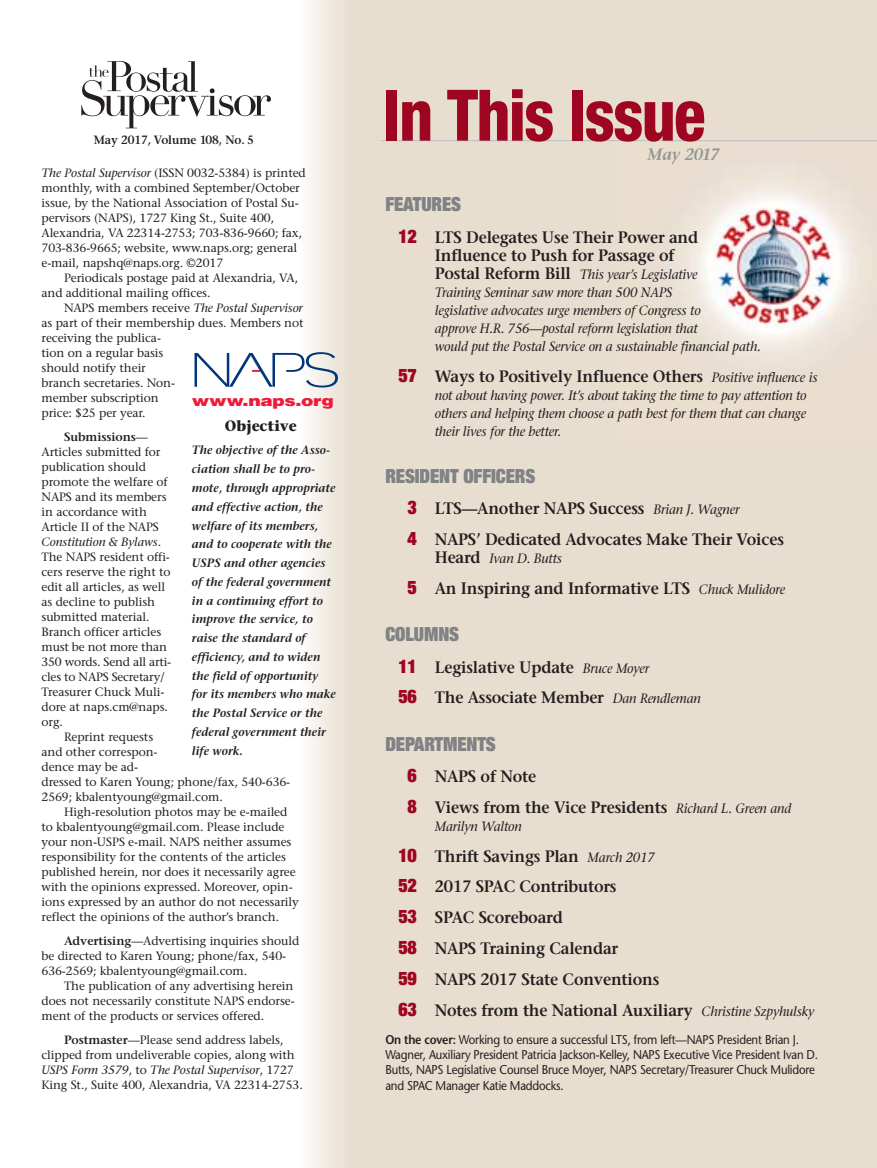
<style>
.page{position:relative;width:877px;height:1168px;background:#fff}
.page>*{position:absolute;margin:0;border:0;box-sizing:border-box;transform-origin:0 0}
.t1{font:800 condensed 71.1px "Helvetica Neue";letter-spacing:-.025em;color:#9e0520;scale:.92 1}
.t2{font:900 expanded 19.5px "Helvetica Neue";letter-spacing:-.005em;color:#808285;scale:.95 1}
.t3{font:600 16.5px/30.8px "Stone Serif";letter-spacing:-.01em;color:#231f20;scale:.95 1}
.t4{font:italic 600 16.5px "Stone Serif";letter-spacing:-.005em;color:#939598;scale:.95 1}
.t5{font:900 15px "Helvetica";letter-spacing:-.02em;color:#ed1a3a;scale:1.24 1}
.t6{font:700 15px "Stone Serif";color:#231f20;scale:.95 1}
.t7{font:italic 13.5px/18px "Stone Serif";letter-spacing:-.01em;color:#231f20;scale:.95 1}
.t8{font:12.75px/15.5px "Stone Sans";letter-spacing:-.015em;color:#231f20;scale:.9 1}
.t9{font:12px/15px "Stone Serif";letter-spacing:-.005em;color:#231f20}
.t10{font:italic 600 12px/18.8px "Stone Serif";color:#231f20;scale:.95 1}
.t11{font:600 12px "Stone Serif";letter-spacing:-.005em;color:#231f20;scale:.95 1}
.t12{font:italic 12px "Stone Serif";letter-spacing:-.005em;color:#231f20}
.t13{font:600 12px "Stone Serif";letter-spacing:-.005em;color:#231f20}
.s1{font-style:italic}
.s2{font-weight:400}
.s3{font-style:normal}
.s4{font-weight:600}
.s5{font-family:"Helvetica Neue";font-weight:900;font-stretch:expanded;font-size:18.75px;color:#9e0520}
.s6{font-weight:600;font-style:normal;font-size:16.5px}
.s7{font-weight:400;font-style:italic;font-size:13.5px}
</style>
<div class="page">
<div style="left:325px;top:0;width:552px;height:1167px;background:#e7decf"></div>
<div style="left:299px;top:0;width:49px;height:1167px;background:linear-gradient(to right,#fdfefd,#e7e0d1)"></div>
<svg style="left:81px;top:61px;width:189px;height:67px"></svg>
<svg style="left:195px;top:352px;width:143px;height:35px"></svg>
<img style="left:678px;top:173px;width:186px;height:181px">
<hr style="left:381px;top:140px;width:496px;height:1px;background:#bbbdc0">
<p class="t11" style="left:94px;top:135px;width:170px">May 2017, Volume 108, No. 5</p>
<p class="t9" style="left:42px;top:166px;width:266px"><span class="s1">The Postal Supervisor</span> (ISSN 0032-5384) is printed monthly, with a combined September/October issue, by the National Association of Postal Su&shy;pervisors (NAPS), 1727 King St., Suite 400, Alexandria, VA 22314-2753; 703-836-9660; fax, 703-836-9665; website, www.naps.org; general e-mail, napshq@naps.org. ©2017</p>
<p class="t9" style="left:42px;top:271px;width:258px;text-indent:22px">Periodicals postage paid at Alexandria, VA, and additional mailing offices.</p>
<p class="t9" style="left:42px;top:301px;width:263px;text-indent:22px">NAPS members receive <span class="s1">The Postal Supervisor </span>as part of their membership dues. Members not receiving the publica-<br>tion on a regular basis<br>should notify their<br>branch secretaries. Non-<br>member subscription<br>price: $25 per year.</p>
<p class="t13" style="left:64px;top:432px;width:85px">Submissions<span class="s2">—</span></p>
<p class="t9" style="left:42px;top:445px;width:121px">Articles submitted for</p>
<p class="t9" style="left:42px;top:460px;width:106px">publication should</p>
<p class="t9" style="left:42px;top:475px;width:128px">promote the welfare of</p>
<p class="t9" style="left:42px;top:490px;width:127px">NAPS and its members</p>
<p class="t9" style="left:42px;top:505px;width:107px">in accordance with</p>
<p class="t9" style="left:42px;top:520px;width:119px">Article II of the NAPS</p>
<p class="t12" style="left:42px;top:537px;width:121px">Constitution &amp; Bylaws<span class="s3">.</span></p>
<p class="t9" style="left:42px;top:550px;width:130px">The NAPS resident offi-</p>
<p class="t9" style="left:42px;top:565px;width:131px">cers reserve the right to</p>
<p class="t9" style="left:42px;top:580px;width:125px">edit all articles, as well</p>
<p class="t9" style="left:42px;top:595px;width:115px">as decline to publish</p>
<p class="t9" style="left:42px;top:610px;width:110px">submitted material.</p>
<p class="t9" style="left:42px;top:625px;width:121px">Branch officer articles</p>
<p class="t9" style="left:42px;top:640px;width:127px">must be not more than</p>
<p class="t9" style="left:42px;top:655px;width:131px">350 words. Send all arti-</p>
<p class="t9" style="left:42px;top:670px;width:125px">cles to NAPS Secretary/</p>
<p class="t9" style="left:42px;top:685px;width:125px">Treasurer Chuck Muli-</p>
<p class="t9" style="left:42px;top:700px;width:128px">dore at naps.cm@naps.</p>
<p class="t9" style="left:42px;top:715px;width:23px">org.</p>
<p class="t9" style="left:64px;top:730px;width:91px">Reprint requests</p>
<p class="t9" style="left:42px;top:745px;width:118px">and other correspon-</p>
<p class="t9" style="left:42px;top:760px;width:98px">dence may be ad-</p>
<p class="t9" style="left:42px;top:775px;width:250px">dressed to Karen Young; phone/fax, 540-636-</p>
<p class="t9" style="left:42px;top:790px;width:183px">2569; kbalentyoung@gmail.com.</p>
<p class="t9" style="left:64px;top:805px;width:225px">High-resolution photos may be e-mailed</p>
<p class="t9" style="left:42px;top:820px;width:245px">to kbalentyoung@gmail.com. Please include</p>
<p class="t9" style="left:42px;top:835px;width:251px">your non-USPS e-mail. NAPS neither assumes</p>
<p class="t9" style="left:42px;top:850px;width:246px">responsibility for the contents of the articles</p>
<p class="t9" style="left:42px;top:865px;width:256px">published herein, nor does it necessarily agree</p>
<p class="t9" style="left:42px;top:880px;width:253px">with the opinions expressed. Moreover, opin-</p>
<p class="t9" style="left:42px;top:895px;width:259px">ions expressed by an author do not necessarily</p>
<p class="t9" style="left:42px;top:910px;width:239px">reflect the opinions of the author’s branch.</p>
<p class="t9" style="left:42px;top:934px;width:259px;text-indent:22px"><span class="s4">Advertising</span>—Advertising inquiries should be directed to Karen Young; phone/fax, 540-<br>636-2569; kbalentyoung@gmail.com.</p>
<p class="t9" style="left:42px;top:979px;width:255px;text-align:justify;text-indent:22px">The publication of any advertising herein does not necessarily constitute NAPS endorse&shy;ment of the products or services offered.</p>
<p class="t9" style="left:42px;top:1033px;width:263px;text-indent:22px"><span class="s4">Postmaster</span>—Please send address labels, clipped from undeliverable copies, along with <span class="s1">USPS Form 3579</span>, to <span class="s1">The Postal Supervisor</span>, 1727<br>King St., Suite 400, Alexandria, VA 22314-2753.</p>
<p class="t5" style="left:192px;top:395px;width:116px">www.naps.org</p>
<p class="t6" style="left:225px;top:420px;width:77px">Objective</p>
<p class="t10" style="left:192px;top:442px;width:153px">The objective of the Asso&shy;ciation shall be to pro&shy;mote, through appropriate and effective action, the welfare of its members, and to cooperate with the<br>USPS and other agencies of the federal government in a continuing effort to improve the service, to raise the standard of efficiency, and to widen the field of opportunity for its members who make the Postal Service or the federal government their life work.</p>
<h1 class="t1" style="left:383px;top:90px;width:352px">In This Issue</h1>
<h3 class="t4" style="left:648px;top:148px;width:77px">May 2017</h3>
<h2 class="t2" style="left:385px;top:197px;width:81px">FEATURES</h2>
<h3 class="t3" style="left:435px;top:230px;width:279px;line-height:18px;text-indent:-36px"><span class="s5">12</span> LTS Delegates Use Their Power and<br>Influence to Push for Passage of</h3>
<p class="t7" style="left:435px;top:266px;width:345px"><span class="s6">Postal Reform Bill</span> This year’s Legislative<br>Training Seminar saw more than 500 NAPS<br>legislative advocates urge members of Congress to<br>approve H.R. 756—postal reform legislation that<br>would put the Postal Service on a sustainable financial path.</p>
<h3 class="t3" style="left:398px;top:362px;width:443px"><span class="s5">57</span> Ways to Positively Influence Others <span class="s7">Positive influence is</span></h3>
<p class="t7" style="left:435px;top:387px;width:393px;text-align:justify">not about having power. It’s about taking the time to pay attention to others and helping them choose a path best for them that can change their lives for the better.</p>
<h2 class="t2" style="left:385px;top:469px;width:159px">RESIDENT OFFICERS</h2>
<h3 class="t3" style="left:408px;top:495px;width:398px"><span class="s5">3</span> LTS—Another NAPS Success <span class="s7">Brian J. Wagner<br></span><span class="s5">4</span> NAPS’ Dedicated Advocates Make Their Voices</h3>
<p class="t7" style="left:435px;top:551px;width:135px"><span class="s6">Heard</span> Ivan D. Butts</p>
<h3 class="t3" style="left:408px;top:574px;width:399px"><span class="s5">5</span> An Inspiring and Informative LTS <span class="s7">Chuck Mulidore</span></h3>
<h2 class="t2" style="left:385px;top:627px;width:79px">COLUMNS</h2>
<h3 class="t3" style="left:398px;top:653px;width:320px"><span class="s5">11</span> Legislative Update <span class="s7">Bruce Moyer<br></span><span class="s5">56</span> The Associate Member <span class="s7">Dan Rendleman</span></h3>
<h2 class="t2" style="left:385px;top:736px;width:118px">DEPARTMENTS</h2>
<h3 class="t3" style="left:408px;top:762px;width:405px"><span class="s5">6</span> NAPS of Note<br><span class="s5">8</span> Views from the Vice Presidents <span class="s7">Richard L. Green and</span></h3>
<p class="t7" style="left:435px;top:818px;width:93px">Marilyn Walton</p>
<h3 class="t3" style="left:398px;top:842px;width:439px"><span class="s5">10</span> Thrift Savings Plan <span class="s7">March 2017<br></span><span class="s5">52</span> 2017 SPAC Contributors<br><span class="s5">53</span> SPAC Scoreboard<br><span class="s5">58</span> NAPS Training Calendar<br><span class="s5">59</span> NAPS 2017 State Conventions<br><span class="s5">63</span> Notes from the National Auxiliary <span class="s7">Christine Szpyhulsky</span></h3>
<p class="t8" style="left:385px;top:1032px;width:482px"><span class="s4">On the cover:</span> Working to ensure a successful LTS, from left—NAPS President Brian J.<br>Wagner, Auxiliary President Patricia Jackson-Kelley, NAPS Executive Vice President Ivan D.<br>Butts, NAPS Legislative Counsel Bruce Moyer, NAPS Secretary/Treasurer Chuck Mulidore and SPAC Manager Katie Maddocks.</p>
</div>
